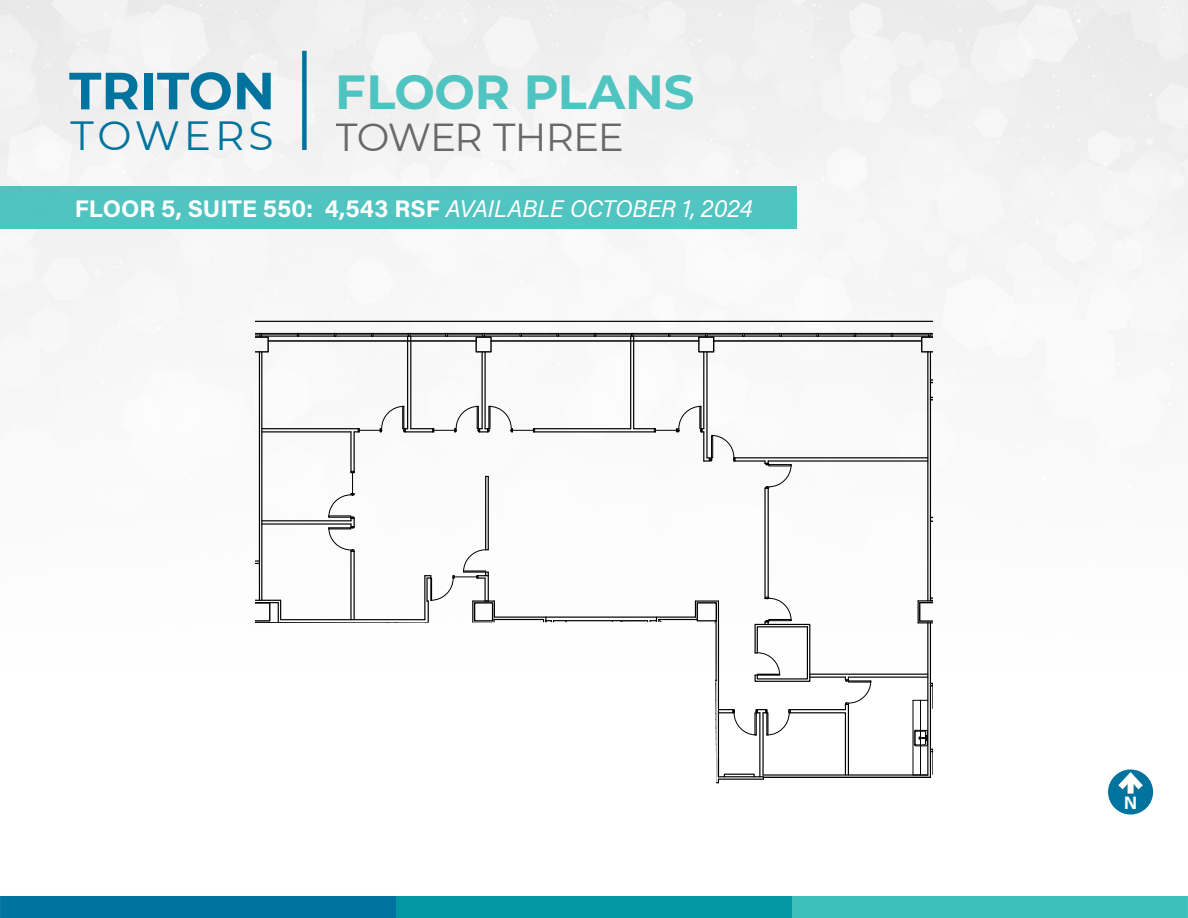
<style>
.page{position:relative;width:1188px;height:918px;background:#fff}
.page>*{position:absolute;margin:0;border:0;box-sizing:border-box;transform-origin:0 0}
.t1{font:700 52.2px "Montserrat";color:#00749f}
.t2{font:700 48px "Montserrat";letter-spacing:-.005em;color:#3dbfbb}
.t3{font:40.8px "Montserrat";letter-spacing:.09em;color:#00749f}
.t4{font:39px "Montserrat";letter-spacing:-.035em;color:#58595b}
.t5{font:700 24px "Acumin Pro";color:#fff}
.t6{font:700 18px "Acumin Pro";color:#fff}
.s1{font-weight:400;font-style:italic}
</style>
<div class="page">
<img style="left:0;top:0;width:1188px;height:672px">
<div style="left:302px;top:51px;width:5px;height:99px;background:#00749f"></div>
<div style="left:0;top:186px;width:796px;height:42px;background:#4fc4c1"></div>
<hr style="left:744px;top:335px;width:36px;height:1px;background:#000">
<hr style="left:819px;top:335px;width:35px;height:1px;background:#000">
<hr style="left:707px;top:335px;width:36px;height:1px;background:#000">
<hr style="left:781px;top:335px;width:36px;height:1px;background:#000">
<hr style="left:893px;top:335px;width:35px;height:1px;background:#000">
<hr style="left:856px;top:335px;width:35px;height:1px;background:#000">
<hr style="left:714px;top:341px;width:208px;height:1px;background:#000">
<hr style="left:559px;top:335px;width:35px;height:1px;background:#000">
<hr style="left:522px;top:335px;width:35px;height:1px;background:#000">
<hr style="left:484px;top:335px;width:36px;height:1px;background:#000">
<hr style="left:596px;top:335px;width:35px;height:1px;background:#000">
<hr style="left:633px;top:335px;width:36px;height:1px;background:#000">
<hr style="left:373px;top:335px;width:35px;height:1px;background:#000">
<hr style="left:299px;top:335px;width:35px;height:1px;background:#000">
<hr style="left:336px;top:335px;width:36px;height:1px;background:#000">
<hr style="left:447px;top:335px;width:36px;height:1px;background:#000">
<hr style="left:410px;top:335px;width:36px;height:1px;background:#000">
<hr style="left:268px;top:341px;width:208px;height:1px;background:#000">
<hr style="left:262px;top:335px;width:35px;height:1px;background:#000">
<hr style="left:255px;top:333px;width:678px;height:1px;background:#000">
<hr style="left:255px;top:336px;width:678px;height:1px;background:#000">
<hr style="left:491px;top:341px;width:208px;height:1px;background:#000">
<hr style="left:255px;top:321px;width:678px;height:1px;background:#000">
<hr style="left:670px;top:335px;width:36px;height:1px;background:#000">
<svg style="left:699px;top:333px;width:15px;height:4px"></svg>
<div style="left:698px;top:337px;width:16px;height:16px;border:1px solid #000"></div>
<div style="left:475px;top:337px;width:17px;height:16px;border:1px solid #000"></div>
<svg style="left:255px;top:333px;width:14px;height:20px"></svg>
<hr style="left:259px;top:352px;width:1px;height:248px;background:#000">
<hr style="left:261px;top:352px;width:1px;height:248px;background:#000">
<hr style="left:255px;top:622px;width:173px;height:1px;background:#000">
<hr style="left:281px;top:619px;width:144px;height:1px;background:#000">
<svg style="left:921px;top:333px;width:12px;height:20px"></svg>
<hr style="left:350px;top:551px;width:2px;height:69px;background:#000">
<hr style="left:768px;top:488px;width:1px;height:110px;background:#000">
<hr style="left:354px;top:551px;width:1px;height:69px;background:#000">
<hr style="left:764px;top:488px;width:2px;height:110px;background:#000">
<hr style="left:848px;top:677px;width:80px;height:1px;background:#000">
<hr style="left:810px;top:674px;width:118px;height:1px;background:#000">
<hr style="left:763px;top:774px;width:165px;height:2px;background:#000">
<hr style="left:763px;top:777px;width:167px;height:1px;background:#000">
<svg style="left:255px;top:600px;width:26px;height:23px"></svg>
<hr style="left:545px;top:617px;width:2px;height:112px;background:#000">
<hr style="left:553px;top:621px;width:1px;height:108px;background:#000">
<hr style="left:551px;top:621px;width:1px;height:108px;background:#000">
<hr style="left:494px;top:619px;width:50px;height:1px;background:#000">
<hr style="left:553px;top:620px;width:95px;height:1px;background:#000">
<hr style="left:543px;top:619px;width:1px;height:62px;background:#000">
<hr style="left:494px;top:617px;width:201px;height:1px;background:#000">
<svg style="left:315px;top:644px;width:23px;height:24px"></svg>
<div style="left:341px;top:762px;width:7px;height:11px;border:1px solid #000;border-radius:50%"></div>
<div style="left:556px;top:669px;width:7px;height:12px;border:1px solid #000;border-radius:50%"></div>
<div style="left:556px;top:636px;width:7px;height:12px;border:1px solid #000;border-radius:50%"></div>
<div style="left:556px;top:702px;width:7px;height:11px;border:1px solid #000;border-radius:50%"></div>
<hr style="left:565px;top:621px;width:2px;height:108px;background:#000">
<svg style="left:584px;top:597px;width:287px;height:187px"></svg>
<svg style="left:255px;top:560px;width:4px;height:4px"></svg>
<hr style="left:262px;top:428px;width:97px;height:1px;background:#000">
<hr style="left:350px;top:432px;width:2px;height:41px;background:#000">
<hr style="left:533px;top:428px;width:98px;height:1px;background:#000">
<hr style="left:407px;top:336px;width:1px;height:93px;background:#000">
<hr style="left:262px;top:431px;width:89px;height:1px;background:#000">
<hr style="left:533px;top:431px;width:122px;height:1px;background:#000">
<hr style="left:633px;top:336px;width:1px;height:93px;background:#000">
<hr style="left:410px;top:336px;width:1px;height:93px;background:#000">
<hr style="left:354px;top:432px;width:1px;height:41px;background:#000">
<hr style="left:484px;top:352px;width:2px;height:77px;background:#000">
<hr style="left:482px;top:352px;width:1px;height:77px;background:#000">
<hr style="left:630px;top:336px;width:1px;height:93px;background:#000">
<hr style="left:703px;top:352px;width:1px;height:77px;background:#000">
<hr style="left:706px;top:352px;width:2px;height:106px;background:#000">
<hr style="left:262px;top:523px;width:89px;height:2px;background:#000">
<hr style="left:768px;top:460px;width:160px;height:2px;background:#000">
<hr style="left:734px;top:457px;width:194px;height:1px;background:#000">
<hr style="left:262px;top:520px;width:89px;height:1px;background:#000">
<hr style="left:734px;top:460px;width:31px;height:2px;background:#000">
<svg style="left:764px;top:461px;width:28px;height:28px"></svg>
<hr style="left:927px;top:352px;width:1px;height:249px;background:#000">
<hr style="left:930px;top:352px;width:1px;height:249px;background:#000">
<hr style="left:927px;top:623px;width:1px;height:152px;background:#000">
<hr style="left:930px;top:623px;width:1px;height:154px;background:#000">
<hr style="left:913px;top:700px;width:1px;height:75px;background:#000">
<hr style="left:920px;top:700px;width:1px;height:75px;background:#000">
<svg style="left:354px;top:406px;width:181px;height:26px"></svg>
<svg style="left:634px;top:406px;width:101px;height:56px"></svg>
<svg style="left:328px;top:471px;width:27px;height:81px"></svg>
<hr style="left:485px;top:476px;width:1px;height:74px;background:#000">
<hr style="left:488px;top:476px;width:1px;height:74px;background:#000">
<svg style="left:386px;top:549px;width:150px;height:123px"></svg>
<svg style="left:913px;top:730px;width:20px;height:46px"></svg>
<svg style="left:918px;top:597px;width:15px;height:26px"></svg>
<svg style="left:913px;top:683px;width:20px;height:26px"></svg>
<div style="left:1108px;top:770px;width:45px;height:44px;border:22px solid #00749f;border-radius:50%"></div>
<svg style="left:1112px;top:769px;width:37px;height:27px"></svg>
<div style="left:0;top:896px;width:396px;height:22px;background:#00749f"></div>
<div style="left:792px;top:896px;width:396px;height:22px;background:#3dbfbb"></div>
<div style="left:396px;top:896px;width:396px;height:22px;background:#0297a3"></div>
<h1 class="t1" style="left:69px;top:53px;width:207px">TRITON</h1>
<h3 class="t3" style="left:71px;top:108px;width:205px">TOWERS</h3>
<h2 class="t2" style="left:336px;top:57px;width:360px">FLOOR PLANS</h2>
<h3 class="t4" style="left:336px;top:110px;width:289px">TOWER THREE</h3>
<p class="t5" style="left:75px;top:192px;width:680px">FLOOR 5, SUITE 550: 4,543 RSF <span class="s1">AVAILABLE OCTOBER 1, 2024</span></p>
<p class="t6" style="left:1124px;top:790px;width:15px">N</p>
</div>
